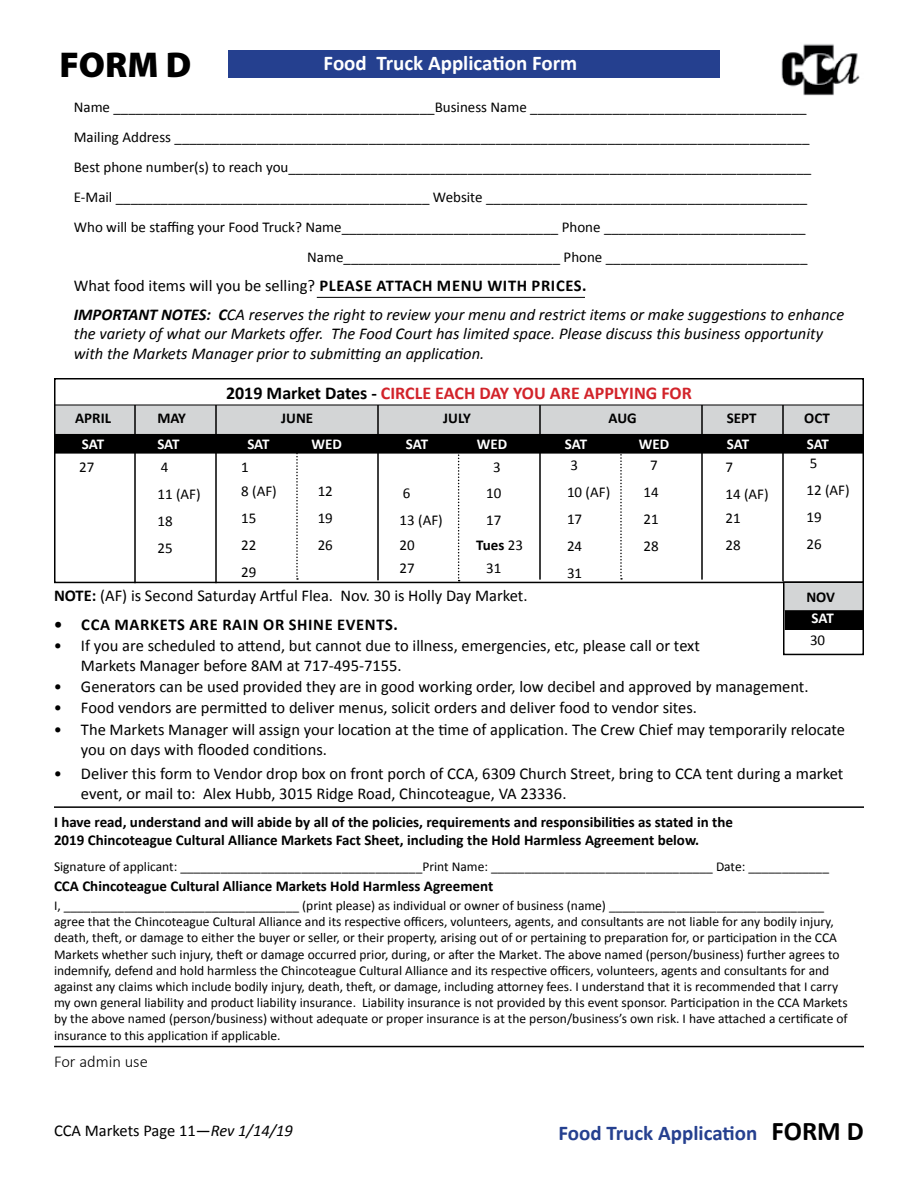
<style>
.page{position:relative;width:918px;height:1188px;background:#fff}
.page>*{position:absolute;margin:0;border:0;box-sizing:border-box;transform-origin:0 0}
.t1{font:900 36px "Myriad Pro";color:#000}
.t2{font:700 21px "Calibri";color:#25408f}
.t3{font:700 21px "Calibri";color:#fff}
.t4{font:700 18px "Calibri";color:#d2232a}
.t5{font:16.5px/19.8px "Calibri";color:#000}
.t6{font:italic 16.5px/28.8px "Calibri";color:#000}
.t7{font:700 16.5px "Calibri";letter-spacing:.04em;color:#000}
.t8{font:300 16.5px "Calibri";color:#000}
.t9{font:15px/27px "Calibri";color:#000}
.t10{font:700 15px/18px "Calibri";color:#000}
.t11{font:700 15px "Calibri";letter-spacing:-.01em;color:#fff}
.t12{font:13.5px/16.2px "Calibri";color:#000}
.s1{font-style:normal}
.s2{font-weight:700;font-style:normal}
.s3{font-weight:700}
.s4{color:#000}
.s5{font-weight:400}
.s6{font-style:italic}
.s7{font-size:27px;color:#000}
</style>
<div class="page">
<div style="left:55px;top:406px;width:808px;height:27px;background:#d3d5d6"></div>
<div style="left:54px;top:378px;width:810px;height:205px;border:2px solid #000"></div>
<div style="left:55px;top:435px;width:808px;height:18px;background:#000"></div>
<div style="left:54px;top:434px;width:810px;height:20px;border:2px solid #000"></div>
<hr style="left:134px;top:405px;width:2px;height:178px;background:#000">
<hr style="left:215px;top:405px;width:2px;height:178px;background:#000">
<hr style="left:377px;top:405px;width:2px;height:175px;background:#000">
<hr style="left:539px;top:405px;width:2px;height:175px;background:#000">
<hr style="left:701px;top:405px;width:2px;height:175px;background:#000">
<hr style="left:782px;top:405px;width:2px;height:176px;background:#000">
<svg style="left:296px;top:451px;width:2px;height:129px"></svg>
<svg style="left:458px;top:451px;width:2px;height:130px"></svg>
<svg style="left:620px;top:451px;width:2px;height:129px"></svg>
<hr style="left:54px;top:405px;width:810px;height:1px;background:#000">
<div style="left:229px;top:50px;width:491px;height:28px;background:#25408f"></div>
<img style="left:781px;top:44px;width:79px;height:52px">
<hr style="left:317px;top:297px;width:268px;height:1px;background:#000">
<hr style="left:54px;top:806px;width:810px;height:2px;background:#000">
<hr style="left:54px;top:1046px;width:810px;height:1px;background:#000">
<div style="left:783px;top:583px;width:81px;height:27px;background:#d3d5d6"></div>
<div style="left:786px;top:611px;width:77px;height:18px;background:#000"></div>
<div style="left:785px;top:610px;width:79px;height:20px;border:2px solid #000"></div>
<div style="left:783px;top:581px;width:81px;height:74px;border:2px solid #000"></div>
<h1 class="t1" style="left:59px;top:41px;width:133px">FORM D</h1>
<h2 class="t3" style="left:324px;top:48px;width:255px">Food Truck Application Form</h2>
<p class="t9" style="left:74px;top:93px;width:734px">Name ___________________________________________Business Name _____________________________________</p>
<p class="t9" style="left:74px;top:123px;width:737px">Mailing Address _____________________________________________________________________________________</p>
<p class="t9" style="left:74px;top:153px;width:739px">Best phone number(s) to reach you______________________________________________________________________</p>
<p class="t9" style="left:74px;top:183px;width:735px">E-Mail __________________________________________ Website ___________________________________________</p>
<p class="t9" style="left:74px;top:213px;width:733px">Who will be staffing your Food Truck? Name_____________________________ Phone ___________________________</p>
<p class="t9" style="left:307px;top:243px;width:502px">Name_____________________________ Phone ___________________________</p>
<p class="t6" style="left:74px;top:270px;width:772px"><span class="s1">What food items will you be selling?</span> <span class="s2">PLEASE ATTACH MENU WITH PRICES.<br></span><span class="s3">IMPORTANT NOTES: C</span>CA reserves the right to review your menu and restrict items or make suggestions to enhance</p>
<p class="t6" style="left:74px;top:323px;width:751px;line-height:19.8px">the variety of what our Markets offer. The Food Court has limited space. Please discuss this business opportunity with the Markets Manager prior to submitting an application.</p>
<h3 class="t4" style="left:226px;top:380px;width:467px"><span class="s4">2019 Market Dates -</span> CIRCLE EACH DAY YOU ARE APPLYING FOR</h3>
<p class="t10" style="left:75px;top:409px;width:37px">APRIL</p>
<p class="t10" style="left:157px;top:409px;width:30px">MAY</p>
<p class="t10" style="left:281px;top:409px;width:33px">JUNE</p>
<p class="t10" style="left:443px;top:409px;width:29px">JULY</p>
<p class="t10" style="left:609px;top:409px;width:30px">AUG</p>
<p class="t10" style="left:727px;top:409px;width:31px">SEPT</p>
<p class="t10" style="left:804px;top:409px;width:27px">OCT</p>
<p class="t11" style="left:82px;top:433px;width:24px">SAT</p>
<p class="t11" style="left:157px;top:433px;width:24px">SAT</p>
<p class="t11" style="left:247px;top:433px;width:24px">SAT</p>
<p class="t11" style="left:312px;top:433px;width:32px">WED</p>
<p class="t11" style="left:406px;top:433px;width:24px">SAT</p>
<p class="t11" style="left:477px;top:433px;width:32px">WED</p>
<p class="t11" style="left:565px;top:433px;width:24px">SAT</p>
<p class="t11" style="left:639px;top:433px;width:32px">WED</p>
<p class="t11" style="left:727px;top:433px;width:24px">SAT</p>
<p class="t11" style="left:807px;top:433px;width:24px">SAT</p>
<p class="t9" style="left:79px;top:453px;width:17px">27</p>
<p class="t9" style="left:157px;top:453px;width:45px">4<br>11 (AF)<br>18<br>25</p>
<p class="t9" style="left:241px;top:455px;width:37px;line-height:24px">1<br>8 (AF)</p>
<p class="t9" style="left:318px;top:477px;width:17px">12</p>
<p class="t9" style="left:241px;top:504px;width:17px">15</p>
<p class="t9" style="left:318px;top:504px;width:17px">19</p>
<p class="t9" style="left:241px;top:531px;width:17px">22</p>
<p class="t9" style="left:318px;top:531px;width:17px">26</p>
<p class="t9" style="left:241px;top:558px;width:17px">29</p>
<p class="t9" style="left:493px;top:453px;width:9px">3</p>
<p class="t9" style="left:403px;top:479px;width:9px">6</p>
<p class="t9" style="left:486px;top:479px;width:17px">10</p>
<p class="t9" style="left:400px;top:506px;width:45px">13 (AF)</p>
<p class="t9" style="left:486px;top:506px;width:17px">17</p>
<p class="t9" style="left:400px;top:531px;width:17px">20</p>
<p class="t10" style="left:476px;top:536px;width:48px">Tues <span class="s5">23</span></p>
<p class="t9" style="left:400px;top:554px;width:17px">27</p>
<p class="t9" style="left:486px;top:554px;width:17px">31</p>
<p class="t9" style="left:570px;top:451px;width:9px">3</p>
<p class="t9" style="left:650px;top:451px;width:9px">7</p>
<p class="t9" style="left:567px;top:478px;width:45px">10 (AF)</p>
<p class="t9" style="left:644px;top:478px;width:17px">14</p>
<p class="t9" style="left:567px;top:505px;width:17px">17</p>
<p class="t9" style="left:644px;top:505px;width:17px">21</p>
<p class="t9" style="left:567px;top:532px;width:17px">24</p>
<p class="t9" style="left:644px;top:532px;width:17px">28</p>
<p class="t9" style="left:567px;top:559px;width:17px">31</p>
<p class="t9" style="left:725px;top:453px;width:45px">7<br>14 (AF)</p>
<p class="t9" style="left:725px;top:504px;width:17px">21<br>28</p>
<p class="t9" style="left:806px;top:450px;width:45px">5<br>12 (AF)<br>19<br>26</p>
<p class="t5" style="left:54px;top:585px;width:475px"><span class="s3">NOTE:</span> (AF) is Second Saturday Artful Flea. Nov. 30 is Holly Day Market.</p>
<p class="t10" style="left:806px;top:587px;width:30px">NOV</p>
<p class="t9" style="left:810px;top:626px;width:17px">30</p>
<p class="t11" style="left:812px;top:608px;width:24px">SAT</p>
<p class="t7" style="left:54px;top:613px;width:345px">• CCA MARKETS ARE RAIN OR SHINE EVENTS.</p>
<p class="t5" style="left:81px;top:635px;width:621px;text-indent:-27px">• If you are scheduled to attend, but cannot due to illness, emergencies, etc, please call or text<br>Markets Manager before 8AM at 717-495-7155.</p>
<p class="t5" style="left:54px;top:676px;width:756px">• Generators can be used provided they are in good working order, low decibel and approved by management.</p>
<p class="t5" style="left:54px;top:698px;width:645px">• Food vendors are permitted to deliver menus, solicit orders and deliver food to vendor sites.</p>
<p class="t5" style="left:81px;top:719px;width:766px;text-indent:-27px">• The Markets Manager will assign your location at the time of application. The Crew Chief may temporarily relocate you on days with flooded conditions.</p>
<p class="t5" style="left:81px;top:763px;width:764px;text-indent:-27px">• Deliver this form to Vendor drop box on front porch of CCA, 6309 Church Street, bring to CCA tent during a market event, or mail to: Alex Hubb, 3015 Ridge Road, Chincoteague, VA 23336.</p>
<p class="t10" style="left:54px;top:812px;width:681px">I have read, understand and will abide by all of the policies, requirements and responsibilities as stated in the<br>2019 Chincoteague Cultural Alliance Markets Fact Sheet, including the Hold Harmless Agreement below.</p>
<p class="t12" style="left:54px;top:858px;width:777px">Signature of applicant: ____________________________________Print Name: _________________________________ Date: ____________</p>
<p class="t10" style="left:54px;top:876px;width:441px">CCA Chincoteague Cultural Alliance Markets Hold Harmless Agreement</p>
<p class="t12" style="left:54px;top:897px;width:795px">I, ___________________________________ (print please) as individual or owner of business (name) ________________________________ agree that the Chincoteague Cultural Alliance and its respective officers, volunteers, agents, and consultants are not liable for any bodily injury, death, theft, or damage to either the buyer or seller, or their property, arising out of or pertaining to preparation for, or participation in the CCA Markets whether such injury, theft or damage occurred prior, during, or after the Market. The above named (person/business) further agrees to indemnify, defend and hold harmless the Chincoteague Cultural Alliance and its respective officers, volunteers, agents and consultants for and against any claims which include bodily injury, death, theft, or damage, including attorney fees. I understand that it is recommended that I carry my own general liability and product liability insurance. Liability insurance is not provided by this event sponsor. Participation in the CCA Markets by the above named (person/business) without adequate or proper insurance is at the person/business’s own risk. I have attached a certificate of insurance to this application if applicable.</p>
<p class="t8" style="left:54px;top:1051px;width:95px">For admin use</p>
<p class="t5" style="left:54px;top:1120px;width:240px">CCA Markets Page 11—<span class="s6">Rev 1/14/19</span></p>
<h2 class="t2" style="left:558px;top:1118px;width:307px">Food Truck Application <span class="s7">FORM D</span></h2>
</div>
